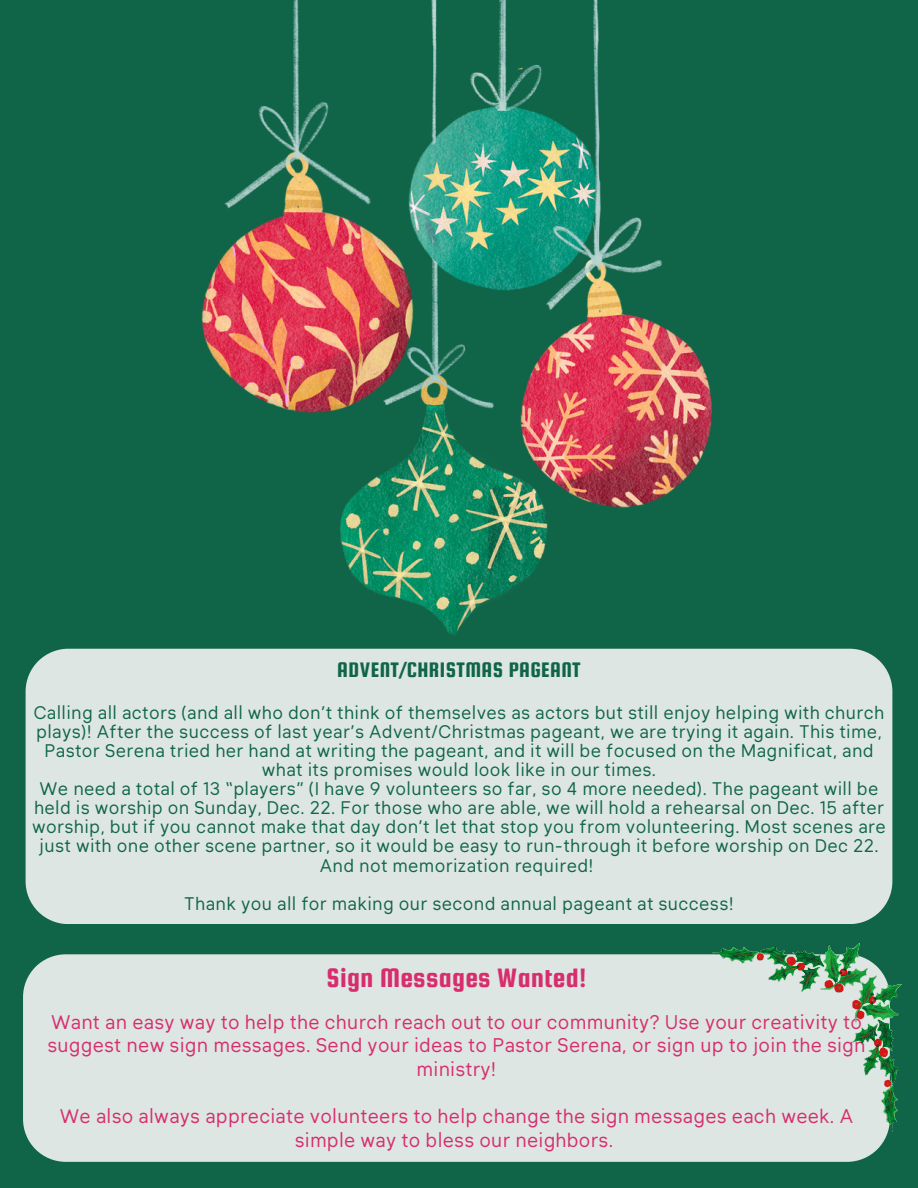
<style>
.page{position:relative;width:918px;height:1188px;background:#106548}
.page>*{position:absolute;margin:0;border:0;box-sizing:border-box;transform-origin:0 0}
.t1{font:28.5px "Squada One";letter-spacing:.015em;color:#d72d6d}
.t2{font:22.5px "Squada One";letter-spacing:.02em;color:#106548}
.t3{font:19.5px/23.7px "Klima";letter-spacing:.015em;color:#d72d6d;text-align:center}
.t4{font:18px/19.2px "Klima";letter-spacing:.02em;color:#106548;text-align:center}
</style>
<div class="page">
<div style="left:23px;top:954px;width:864px;height:208px;background:#dde6e3"></div>
<img style="left:201px;top:0;width:511px;height:635px">
<img style="left:701px;top:943px;width:201px;height:193px">
<div style="left:26px;top:649px;width:866px;height:275px;background:#dde6e3"></div>
<p class="t2" style="left:337px;top:658px;width:245px">ADVENT/CHRISTMAS PAGEANT</p>
<p class="t4" style="left:34px;top:704px;width:852px">Calling all actors (and all who don’t think of themselves as actors but still enjoy helping with church plays)! After the success of last year’s Advent/Christmas pageant, we are trying it again. This time, Pastor Serena tried her hand at writing the pageant, and it will be focused on the Magnificat, and what its promises would look like in our times.</p>
<p class="t4" style="left:32px;top:781px;width:855px">We need a total of 13 “players” (I have 9 volunteers so far, so 4 more needed). The pageant will be held is worship on Sunday, Dec. 22. For those who are able, we will hold a rehearsal on Dec. 15 after worship, but if you cannot make that day don’t let that stop you from volunteering. Most scenes are just with one other scene partner, so it would be easy to run-through it before worship on Dec 22.<br>And not memorization required!</p>
<h1 class="t4" style="left:184px;top:895px;width:551px">Thank you all for making our second annual pageant at success!</h1>
<p class="t1" style="left:326px;top:962px;width:262px">Sign Messages Wanted!</p>
<h2 class="t3" style="left:47px;top:1012px;width:820px">Want an easy way to help the church reach out to our community? Use your creativity to suggest new sign messages. Send your ideas to Pastor Serena, or sign up to join the sign ministry!</h2>
<p class="t3" style="left:60px;top:1106px;width:795px">We also always appreciate volunteers to help change the sign messages each week. A simple way to bless our neighbors.</p>
</div>
